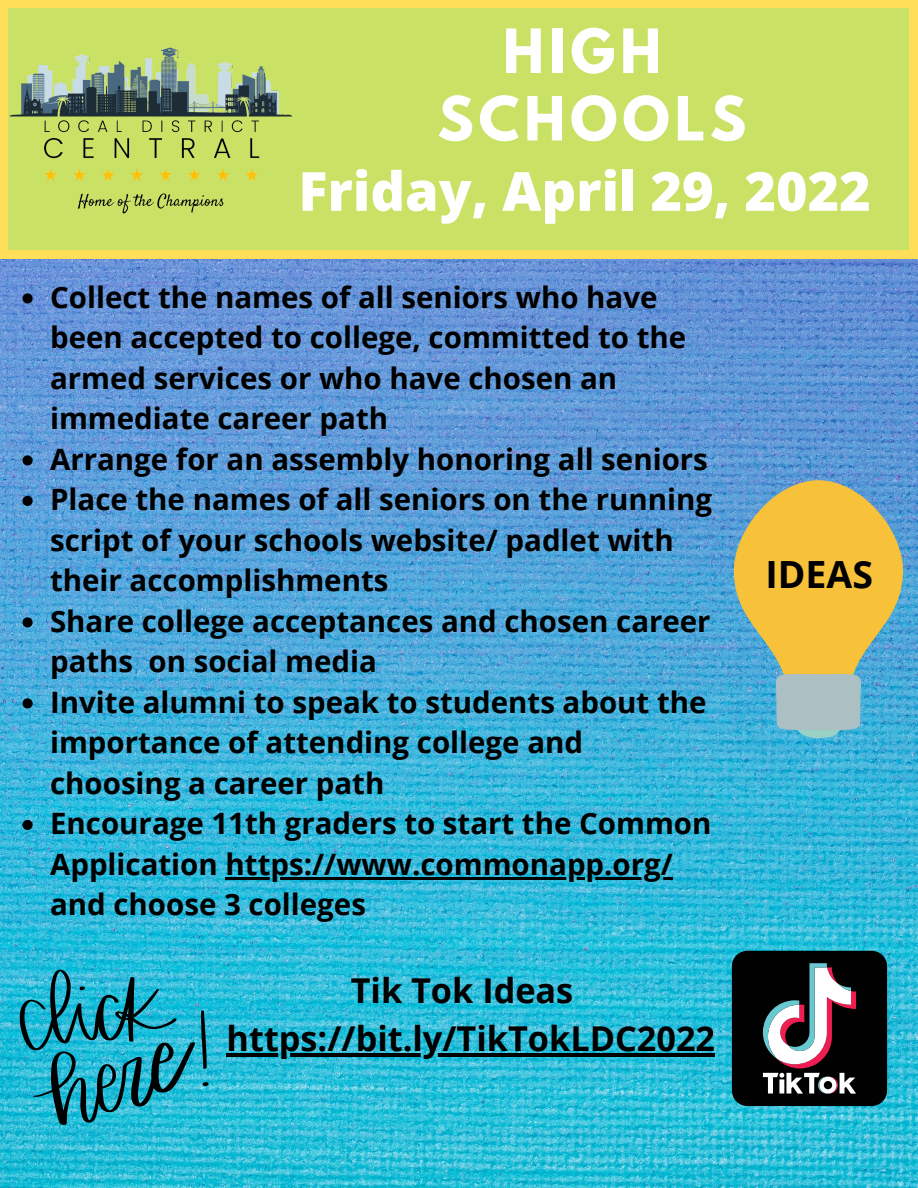
<style>
.page{position:relative;width:918px;height:1188px;background:#fff}
.page>*{position:absolute;margin:0;border:0;box-sizing:border-box;transform-origin:0 0}
.t1{font:800 54px "Open Sans";color:#fff}
.t2{font:700 54px "League Spartan";letter-spacing:.09em;color:#fff}
.t3{font:700 37.5px "Open Sans";color:#000}
.t4{font:700 34.2px "Open Sans";color:#000}
.t5{font:700 29.4px/40.5px "Open Sans";color:#000}
</style>
<div class="page">
<img style="left:0;top:259px;width:918px;height:929px">
<div style="left:0;top:0;width:918px;height:259px;background:#ffde59"></div>
<div style="left:8px;top:8px;width:901px;height:242px;background:#c9e265"></div>
<img style="left:9px;top:47px;width:284px;height:167px">
<svg style="left:732px;top:480px;width:173px;height:258px"></svg>
<svg style="left:22px;top:293px;width:11px;height:10px"></svg>
<svg style="left:22px;top:455px;width:11px;height:10px"></svg>
<svg style="left:22px;top:496px;width:11px;height:10px"></svg>
<svg style="left:22px;top:617px;width:11px;height:10px"></svg>
<svg style="left:22px;top:698px;width:11px;height:10px"></svg>
<svg style="left:22px;top:820px;width:11px;height:10px"></svg>
<hr style="left:226px;top:877px;width:447px;height:2px;background:#000">
<hr style="left:227px;top:1053px;width:488px;height:3px;background:#000">
<div style="left:732px;top:951px;width:155px;height:155px;background:#010101;border-radius:16px"></div>
<svg style="left:763px;top:963px;width:93px;height:131px"></svg>
<svg style="left:201px;top:1011px;width:6px;height:58px"></svg>
<svg style="left:202px;top:1082px;width:7px;height:4px"></svg>
<svg style="left:20px;top:970px;width:175px;height:155px"></svg>
<p class="t2" style="left:503px;top:24px;width:160px">HIGH</p>
<p class="t2" style="left:437px;top:92px;width:310px">SCHOOLS</p>
<p class="t1" style="left:298px;top:153px;width:574px">Friday, April 29, 2022</p>
<p class="t5" style="left:50px;top:276px;width:638px">Collect the names of all seniors who have been accepted to college, committed to the armed services or who have chosen an immediate career path</p>
<p class="t5" style="left:50px;top:438px;width:659px">Arrange for an assembly honoring all seniors</p>
<p class="t5" style="left:50px;top:479px;width:664px">Place the names of all seniors on the running script of your schools website/ padlet with their accomplishments</p>
<p class="t5" style="left:50px;top:600px;width:662px">Share college acceptances and chosen career paths on social media</p>
<p class="t5" style="left:50px;top:681px;width:658px">Invite alumni to speak to students about the importance of attending college and choosing a career path</p>
<p class="t5" style="left:50px;top:803px;width:663px">Encourage 11th graders to start the Common<br>Application https://www.commonapp.org/ and choose 3 colleges</p>
<p class="t4" style="left:351px;top:967px;width:224px">Tik Tok Ideas</p>
<p class="t4" style="left:227px;top:1014px;width:490px">https://bit.ly/TikTokLDC2022</p>
<p class="t3" style="left:765px;top:548px;width:109px">IDEAS</p>
</div>
